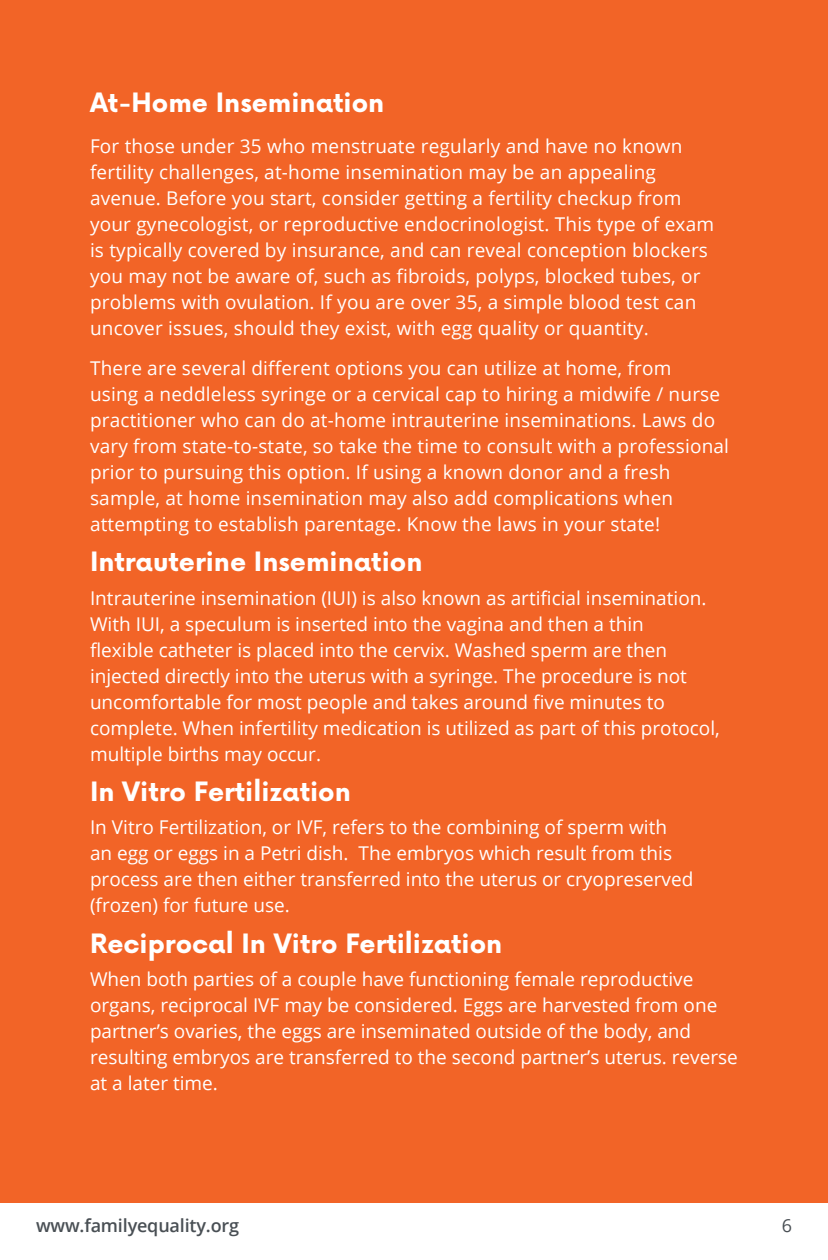
<style>
.page{position:relative;width:828px;height:1260px;background:#fff}
.page>*{position:absolute;margin:0;border:0;box-sizing:border-box;transform-origin:0 0}
.t1{font:700 26px "Now";color:#fff}
.t2{font:19px/26px "Open Sans";letter-spacing:.01em;color:#fff}
.t3{font:600 18px "Open Sans";letter-spacing:-.01em;color:#494f54}
.t4{font:18px "Open Sans";color:#494f54}
</style>
<div class="page">
<div style="left:0;top:0;width:828px;height:1202px;background:#f26427"></div>
<h1 class="t1" style="left:90px;top:84px;width:296px">At-Home Insemination</h1>
<p class="t2" style="left:90px;top:132px;width:626px">For those under 35 who menstruate regularly and have no known fertility challenges, at-home insemination may be an appealing avenue. Before you start, consider getting a fertility checkup from your gynecologist, or reproductive endocrinologist. This type of exam is typically covered by insurance, and can reveal conception blockers you may not be aware of, such as fibroids, polyps, blocked tubes, or problems with ovulation. If you are over 35, a simple blood test can uncover issues, should they exist, with egg quality or quantity.</p>
<p class="t2" style="left:90px;top:355px;width:641px">There are several different options you can utilize at home, from<br>using a neddleless syringe or a cervical cap to hiring a midwife / nurse practitioner who can do at-home intrauterine inseminations. Laws do vary from state-to-state, so take the time to consult with a professional prior to pursuing this option. If using a known donor and a fresh sample, at home insemination may also add complications when attempting to establish parentage. Know the laws in your state!</p>
<h1 class="t1" style="left:90px;top:543px;width:334px">Intrauterine Insemination</h1>
<p class="t2" style="left:90px;top:584px;width:631px">Intrauterine insemination (IUI) is also known as artificial insemination.<br>With IUI, a speculum is inserted into the vagina and then a thin<br>flexible catheter is placed into the cervix. Washed sperm are then injected directly into the uterus with a syringe. The procedure is not uncomfortable for most people and takes around five minutes to complete. When infertility medication is utilized as part of this protocol, multiple births may occur.</p>
<h1 class="t1" style="left:90px;top:772px;width:262px">In Vitro Fertilization</h1>
<p class="t2" style="left:90px;top:814px;width:605px">In Vitro Fertilization, or IVF, refers to the combining of sperm with an egg or eggs in a Petri dish. The embryos which result from this process are then either transferred into the uterus or cryopreserved (frozen) for future use.</p>
<h1 class="t1" style="left:90px;top:924px;width:414px">Reciprocal In Vitro Fertilization</h1>
<p class="t2" style="left:90px;top:965px;width:649px">When both parties of a couple have functioning female reproductive organs, reciprocal IVF may be considered. Eggs are harvested from one partner’s ovaries, the eggs are inseminated outside of the body, and resulting embryos are transferred to the second partner’s uterus. reverse at a later time.</p>
<p class="t3" style="left:36px;top:1213px;width:205px">www.familyequality.org</p>
<p class="t4" style="left:782px;top:1213px;width:12px">6</p>
</div>
